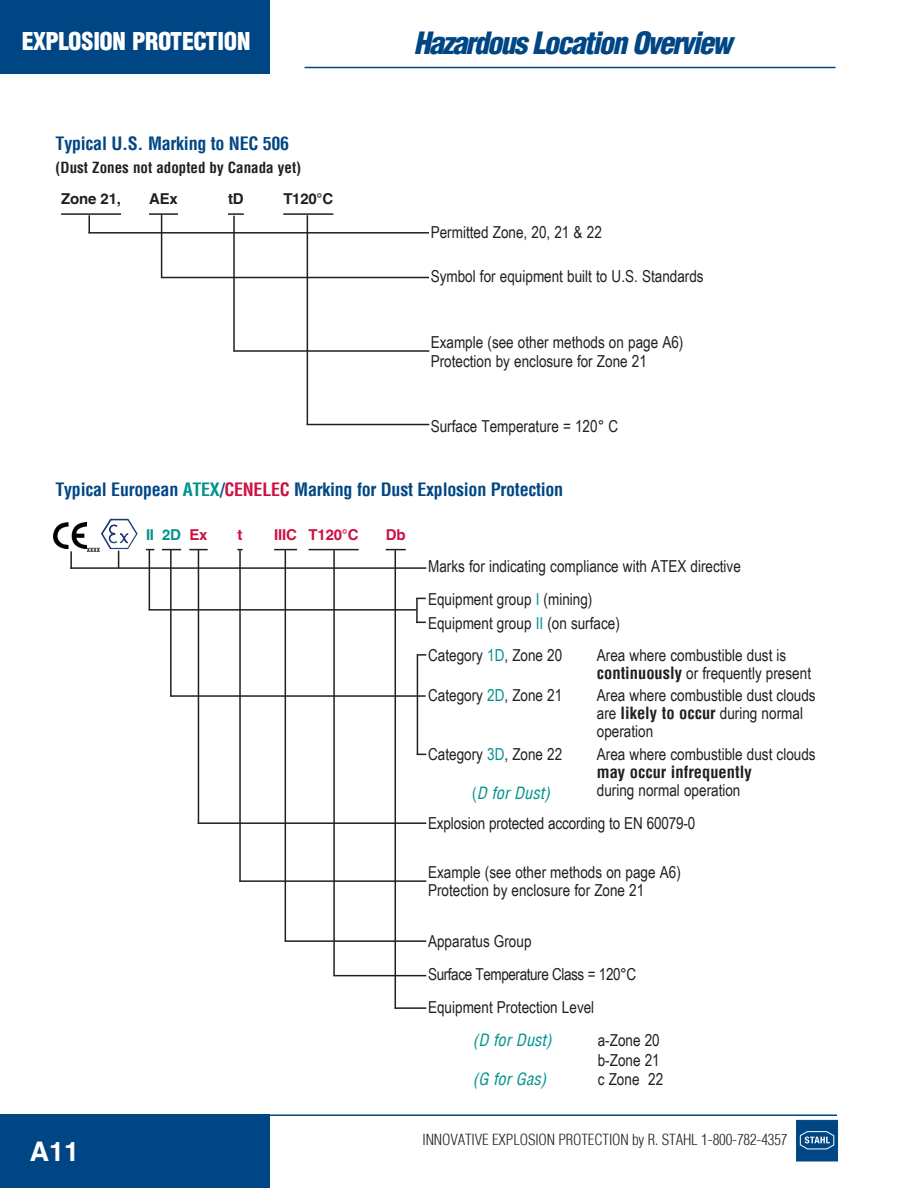
<style>
.page{position:relative;width:918px;height:1188px;background:#fff}
.page>*{position:absolute;margin:0;border:0;box-sizing:border-box;transform-origin:0 0}
.t1{font:italic 900 condensed 30px "Helvetica LT";letter-spacing:-.055em;color:#004684}
.t2{font:700 27px "Helvetica LT";color:#fff}
.t3{font:900 condensed 24px "Helvetica LT";letter-spacing:-.02em;color:#fff}
.BlueItalSub{font:700 condensed 18px "Helvetica LT";letter-spacing:-.015em;color:#004684}
.t4{font:16.5px/18px "Arial Narrow";color:#231f20}
.t5{font:16.5px "Arial Narrow";letter-spacing:-.025em;color:#231f20}
.t6{font:italic condensed 16.5px "Helvetica LT";color:#00948b}
.Body_text{font:300 condensed 15px "Helvetica LT";letter-spacing:-.01em;color:#231f20}
.Bold_Subheader{font:700 condensed 15px "Helvetica LT";color:#231f20}
.t7{font:700 15px "Helvetica LT";letter-spacing:-.015em;color:#231f20}
.t8{font:700 15px "Helvetica LT";letter-spacing:-.015em;color:#cd1141}
.t9{font:700 15px "Helvetica LT";color:#00948b}
.t10{font:700 condensed 7.5px "Helvetica LT";color:#231f20}
.s1{color:#00948b}
.s2{color:#cd1141}
.s3{font-family:"Helvetica LT";font-weight:700;font-stretch:condensed}
.s4{font-family:"Arial Narrow";font-style:normal;font-stretch:normal}
</style>
<div class="page">
<div style="left:0;top:0;width:270px;height:73px;background:#004684"></div>
<div style="left:0;top:1114px;width:270px;height:74px;background:#004684"></div>
<hr style="left:0;top:1114px;width:837px;height:2px;background:#004684">
<hr style="left:304px;top:67px;width:532px;height:1px;background:#004684">
<div style="left:796px;top:1120px;width:42px;height:41px;background:#004684"></div>
<svg style="left:800px;top:1131px;width:34px;height:19px"></svg>
<hr style="left:61px;top:213px;width:60px;height:2px;background:#231f20">
<hr style="left:149px;top:213px;width:29px;height:2px;background:#231f20">
<svg style="left:228px;top:213px;width:16px;height:2px"></svg>
<hr style="left:283px;top:213px;width:50px;height:2px;background:#231f20">
<svg style="left:88px;top:215px;width:2px;height:18px"></svg>
<hr style="left:89px;top:232px;width:340px;height:2px;background:#231f20">
<hr style="left:161px;top:214px;width:1px;height:64px;background:#231f20">
<hr style="left:161px;top:277px;width:268px;height:1px;background:#231f20">
<hr style="left:233px;top:216px;width:2px;height:136px;background:#231f20">
<hr style="left:233px;top:350px;width:196px;height:2px;background:#231f20">
<hr style="left:307px;top:215px;width:1px;height:210px;background:#231f20">
<hr style="left:307px;top:424px;width:122px;height:1px;background:#231f20">
<hr style="left:70px;top:567px;width:356px;height:2px;background:#231f20">
<svg style="left:118px;top:551px;width:1px;height:16px"></svg>
<svg style="left:70px;top:551px;width:2px;height:18px"></svg>
<hr style="left:149px;top:550px;width:1px;height:60px;background:#231f20">
<hr style="left:149px;top:609px;width:268px;height:2px;background:#231f20">
<hr style="left:170px;top:550px;width:2px;height:146px;background:#231f20">
<hr style="left:198px;top:550px;width:1px;height:274px;background:#231f20">
<hr style="left:170px;top:695px;width:256px;height:2px;background:#231f20">
<hr style="left:239px;top:550px;width:2px;height:332px;background:#231f20">
<hr style="left:285px;top:550px;width:1px;height:392px;background:#231f20">
<hr style="left:333px;top:550px;width:2px;height:426px;background:#231f20">
<hr style="left:395px;top:550px;width:1px;height:459px;background:#231f20">
<hr style="left:198px;top:822px;width:228px;height:2px;background:#231f20">
<hr style="left:239px;top:880px;width:187px;height:2px;background:#231f20">
<hr style="left:285px;top:940px;width:141px;height:2px;background:#231f20">
<hr style="left:333px;top:975px;width:93px;height:1px;background:#231f20">
<hr style="left:395px;top:1007px;width:31px;height:2px;background:#231f20">
<img style="left:101px;top:519px;width:37px;height:30px">
<img style="left:54px;top:522px;width:32px;height:26px">
<hr style="left:416px;top:598px;width:2px;height:25px;background:#231f20">
<hr style="left:417px;top:654px;width:1px;height:101px;background:#231f20">
<svg style="left:417px;top:654px;width:9px;height:2px"></svg>
<svg style="left:162px;top:549px;width:19px;height:1px"></svg>
<svg style="left:189px;top:549px;width:19px;height:1px"></svg>
<svg style="left:274px;top:549px;width:23px;height:1px"></svg>
<hr style="left:309px;top:549px;width:50px;height:1px;background:#231f20">
<svg style="left:386px;top:549px;width:20px;height:1px"></svg>
<p class="t3" style="left:22px;top:26px;width:230px">EXPLOSION PROTECTION</p>
<p class="t1" style="left:414px;top:24px;width:320px">Hazardous Location Overview</p>
<p class="BlueItalSub" style="left:56px;top:132px;width:235px">Typical U.S. Marking to NEC 506</p>
<p class="Bold_Subheader" style="left:56px;top:158px;width:247px">(Dust Zones not adopted by Canada yet)</p>
<p class="t7" style="left:61px;top:190px;width:61px">Zone 21,</p>
<p class="t7" style="left:149px;top:190px;width:30px">AEx</p>
<p class="t7" style="left:228px;top:190px;width:17px">tD</p>
<p class="t7" style="left:283px;top:190px;width:51px">T120°C</p>
<p class="t4" style="left:431px;top:223px;width:173px">Permitted Zone, 20, 21 &amp; 22</p>
<p class="t4" style="left:431px;top:266px;width:275px">Symbol for equipment built to U.S. Standards</p>
<p class="t4" style="left:431px;top:332px;width:254px;line-height:19.5px">Example (see other methods on page A6)<br>Protection by enclosure for Zone 21</p>
<p class="t4" style="left:431px;top:416px;width:189px">Surface Temperature = 120° C</p>
<p class="BlueItalSub" style="left:56px;top:478px;width:509px">Typical European <span class="s1">ATEX</span>/<span class="s2">CENELEC</span> Marking for Dust Explosion Protection</p>
<p class="t10" style="left:87px;top:544px;width:15px">xxxx</p>
<p class="t2" style="left:30px;top:1135px;width:51px">A11</p>
<p class="t9" style="left:146px;top:525px;width:10px">II</p>
<p class="t9" style="left:162px;top:525px;width:20px">2D</p>
<p class="t8" style="left:189px;top:525px;width:20px">Ex</p>
<p class="t8" style="left:238px;top:525px;width:6px">t</p>
<p class="t8" style="left:274px;top:525px;width:24px">IIIC</p>
<p class="t8" style="left:309px;top:525px;width:51px">T120°C</p>
<p class="t8" style="left:386px;top:525px;width:21px">Db</p>
<p class="t4" style="left:428px;top:557px;width:314px">Marks for indicating compliance with ATEX directive</p>
<p class="t4" style="left:428px;top:590px;width:166px">Equipment group <span class="s1">I</span> (mining)</p>
<p class="t4" style="left:428px;top:614px;width:193px">Equipment group <span class="s1">II</span> (on surface)</p>
<p class="t4" style="left:428px;top:645px;width:136px">Category <span class="s1">1D</span>, Zone 20</p>
<p class="t4" style="left:597px;top:645px;width:216px">Area where combustible dust is <span class="s3">continuously</span> or frequently present</p>
<p class="t4" style="left:428px;top:686px;width:136px">Category <span class="s1">2D</span>, Zone 21</p>
<p class="t4" style="left:597px;top:686px;width:220px">Area where combustible dust clouds are <span class="s3">likely to occur</span> during normal operation</p>
<p class="t4" style="left:428px;top:744px;width:136px">Category <span class="s1">3D</span>, Zone 22</p>
<p class="t4" style="left:597px;top:744px;width:220px">Area where combustible dust clouds <span class="s3">may occur infrequently<br></span>during normal operation</p>
<p class="t4" style="left:428px;top:813px;width:269px">Explosion protected according to EN 60079-0</p>
<p class="t4" style="left:428px;top:863px;width:254px">Example (see other methods on page A6)<br>Protection by enclosure for Zone 21</p>
<p class="t4" style="left:428px;top:932px;width:105px">Apparatus Group</p>
<p class="t5" style="left:428px;top:962px;width:210px">Surface Temperature Class = 120°C</p>
<p class="t4" style="left:428px;top:998px;width:168px">Equipment Protection Level</p>
<p class="t6" style="left:473px;top:1030px;width:80px">(D for Dust)</p>
<p class="t4" style="left:598px;top:1030px;width:64px;line-height:19.5px">a-Zone 20 b-Zone 21</p>
<p class="t6" style="left:473px;top:1069px;width:75px">(G for Gas)</p>
<p class="t4" style="left:598px;top:1070px;width:67px">c Zone 22</p>
<p class="t6" style="left:472px;top:782px;width:79px"><span class="s4">(</span>D for Dust)</p>
<p class="Body_text" style="left:423px;top:1130px;width:366px">INNOVATIVE EXPLOSION PROTECTION by R. STAHL 1-800-782-4357</p>
</div>
